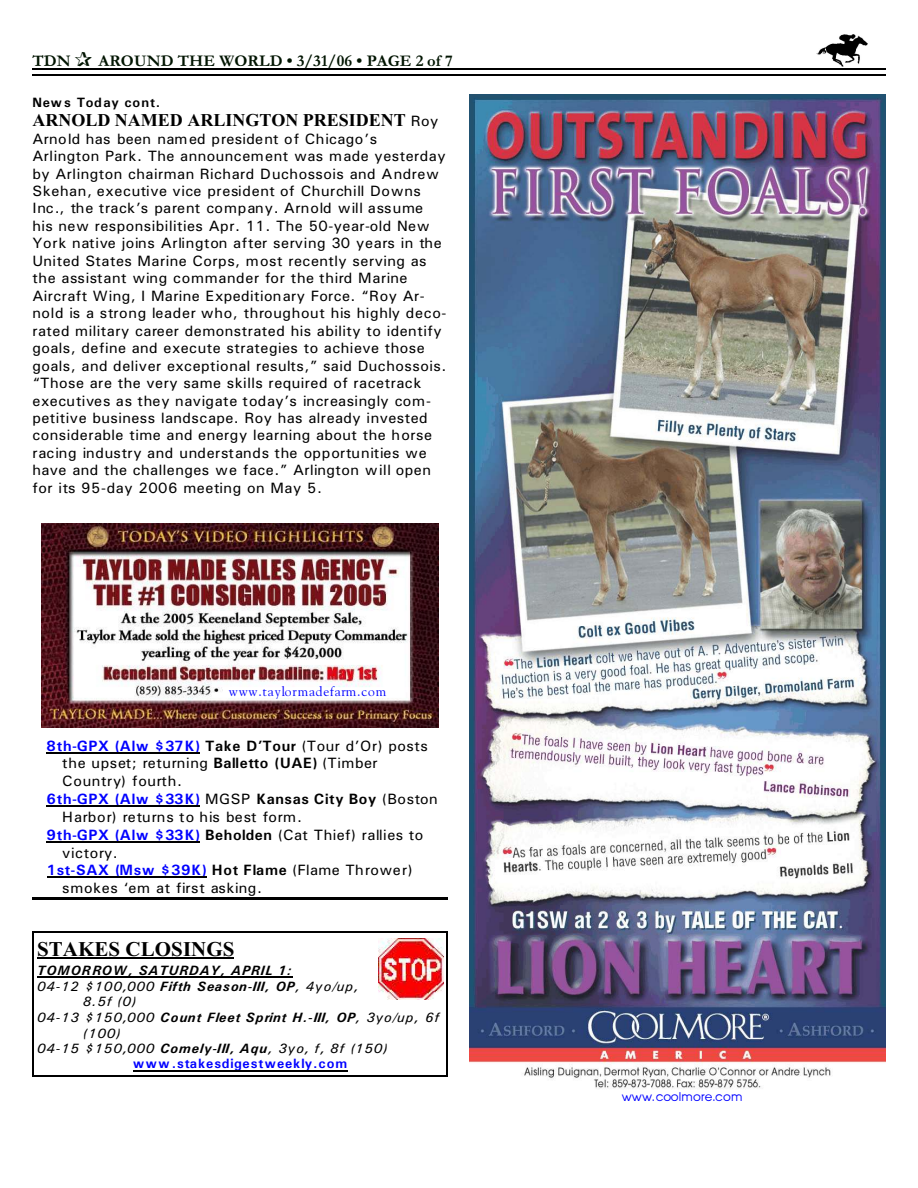
<style>
.page{position:relative;width:918px;height:1188px;background:#fff}
.page>*{position:absolute;margin:0;border:0;box-sizing:border-box;transform-origin:0 0}
.t1{font:700 21px "Times New Roman";letter-spacing:.005em;color:#000}
.t2{font:700 18px "Times New Roman";color:#000}
.t3{font:700 16.5px "Garamond";letter-spacing:.005em;color:#001400}
.t4{font:15px/17.4px "Univers";letter-spacing:.03em;color:#000}
.t5{font:700 15px "Univers";letter-spacing:.05em;color:#00f}
.t6{font:15px "Univers";letter-spacing:.06em;color:#000}
.t7{font:italic 13.5px "Univers";letter-spacing:.065em;color:#000}
.t8{font:italic 700 13.5px "Univers";letter-spacing:.085em;color:#000}
.t9{font:700 13.5px "Univers";letter-spacing:.065em;color:#00f}
.t10{font:italic 700 13.5px "Univers";letter-spacing:.065em;color:#000}
.t11{font:13.5px "Goudy";letter-spacing:.06em;color:#00f}
.t12{font:700 13.5px "Univers";letter-spacing:.045em;color:#000}
.t13{font:12px "Advance";letter-spacing:.015em;color:#00f}
.s1{font-family:"Univers";font-weight:400;font-size:15px}
.s2{color:#000}
.s3{font-weight:400;color:#000}
.s4{font-weight:700}
.s5{font-weight:700;color:#00f}
.s6{font-weight:400}
</style>
<div class="page">
<img style="left:817px;top:35px;width:51px;height:31px">
<hr style="left:32px;top:68px;width:853px;height:1px;background:#000">
<hr style="left:32px;top:75px;width:853px;height:1px;background:#000">
<img style="left:41px;top:524px;width:398px;height:204px">
<hr style="left:47px;top:752px;width:153px;height:1px;background:#000">
<hr style="left:47px;top:806px;width:153px;height:1px;background:#000">
<hr style="left:47px;top:841px;width:153px;height:1px;background:#000">
<hr style="left:47px;top:877px;width:159px;height:1px;background:#000">
<hr style="left:32px;top:897px;width:416px;height:3px;background:#000">
<img style="left:379px;top:938px;width:64px;height:62px">
<hr style="left:37px;top:958px;width:197px;height:1px;background:#000">
<hr style="left:37px;top:977px;width:255px;height:1px;background:#000">
<hr style="left:133px;top:1070px;width:215px;height:1px;background:#000">
<hr style="left:32px;top:931px;width:2px;height:146px;background:#000">
<hr style="left:447px;top:931px;width:1px;height:146px;background:#000">
<hr style="left:32px;top:931px;width:416px;height:2px;background:#000">
<hr style="left:32px;top:1076px;width:416px;height:1px;background:#000">
<img style="left:470px;top:94px;width:415px;height:995px">
<p class="t3" style="left:32px;top:55px;width:40px">TDN</p>
<p class="t3" style="left:98px;top:55px;width:356px">AROUND THE WORLD • 3/31/06 • PAGE 2 of 7</p>
<p class="t12" style="left:32px;top:98px;width:129px">News Today cont.</p>
<p class="t2" style="left:32px;top:114px;width:408px">ARNOLD NAMED ARLINGTON PRESIDENT <span class="s1">Roy</span></p>
<p class="t4" style="left:32px;top:131px;width:416px">Arnold has been named president of Chicago’s Arlington Park. The announcement was made yesterday by Arlington chairman Richard Duchossois and Andrew Skehan, executive vice president of Churchill Downs Inc., the track’s parent company. Arnold will assume his new responsibilities Apr. 11. The 50-year-old New York native joins Arlington after serving 30 years in the United States Marine Corps, most recently serving as the assistant wing commander for the third Marine Aircraft Wing, I Marine Expeditionary Force. “Roy Ar&shy;nold is a strong leader who, throughout his highly deco&shy;rated military career demonstrated his ability to identify goals, define and execute strategies to achieve those goals, and deliver exceptional results,” said Duchossois. “Those are the very same skills required of racetrack executives as they navigate today’s increasingly com&shy;petitive business landscape. Roy has already invested considerable time and energy learning about the horse racing industry and understands the opportunities we have and the challenges we face.” Arlington will open for its 95-day 2006 meeting on May 5.</p>
<p class="t11" style="left:229px;top:686px;width:159px">www.taylormadefarm.com</p>
<p class="t5" style="left:47px;top:740px;width:383px">8th-GPX (Alw $37K) <span class="s2">Take D’Tour</span> <span class="s3">(Tour d’Or) posts</span></p>
<p class="t4" style="left:62px;top:756px;width:317px">the upset; returning <span class="s4">Balletto (UAE)</span> (Timber</p>
<p class="t4" style="left:62px;top:774px;width:121px">Country) fourth.</p>
<p class="t5" style="left:47px;top:794px;width:393px">6th-GPX (Alw $33K) <span class="s3">MGSP</span> <span class="s2">Kansas City Boy</span> <span class="s3">(Boston</span></p>
<p class="t6" style="left:62px;top:812px;width:241px">Harbor) returns to his best form.</p>
<p class="t4" style="left:47px;top:827px;width:378px"><span class="s5">9th-GPX (Alw $33K)</span> <span class="s4">Beholden</span> (Cat Thief) rallies to</p>
<p class="t4" style="left:62px;top:845px;width:57px">victory.</p>
<p class="t5" style="left:47px;top:865px;width:368px">1st-SAX (Msw $39K) <span class="s2">Hot Flame</span> <span class="s3">(Flame Thrower)</span></p>
<p class="t4" style="left:62px;top:881px;width:201px">smokes ‘em at first asking.</p>
<h1 class="t1" style="left:37px;top:942px;width:199px">STAKES CLOSINGS</h1>
<p class="t10" style="left:37px;top:966px;width:256px">TOMORROW, SATURDAY, APRIL 1:</p>
<p class="t7" style="left:37px;top:981px;width:323px">04-12 $100,000 <span class="s4">Fifth Season-III, OP</span>, 4yo/up,</p>
<p class="t7" style="left:83px;top:997px;width:55px">8.5f (0)</p>
<p class="t8" style="left:37px;top:1013px;width:404px"><span class="s6">04-13 $150,000</span> Count Fleet Sprint H.-III, OP<span class="s6">, 3yo/up, 6f</span></p>
<p class="t7" style="left:83px;top:1028px;width:40px">(100)</p>
<p class="t7" style="left:37px;top:1044px;width:352px">04-15 $150,000 <span class="s4">Comely-III, Aqu</span>, 3yo, f, 8f (150)</p>
<p class="t9" style="left:133px;top:1059px;width:216px">www.stakesdigestweekly.com</p>
<p class="t13" style="left:622px;top:1092px;width:122px">www.coolmore.com</p>
</div>
